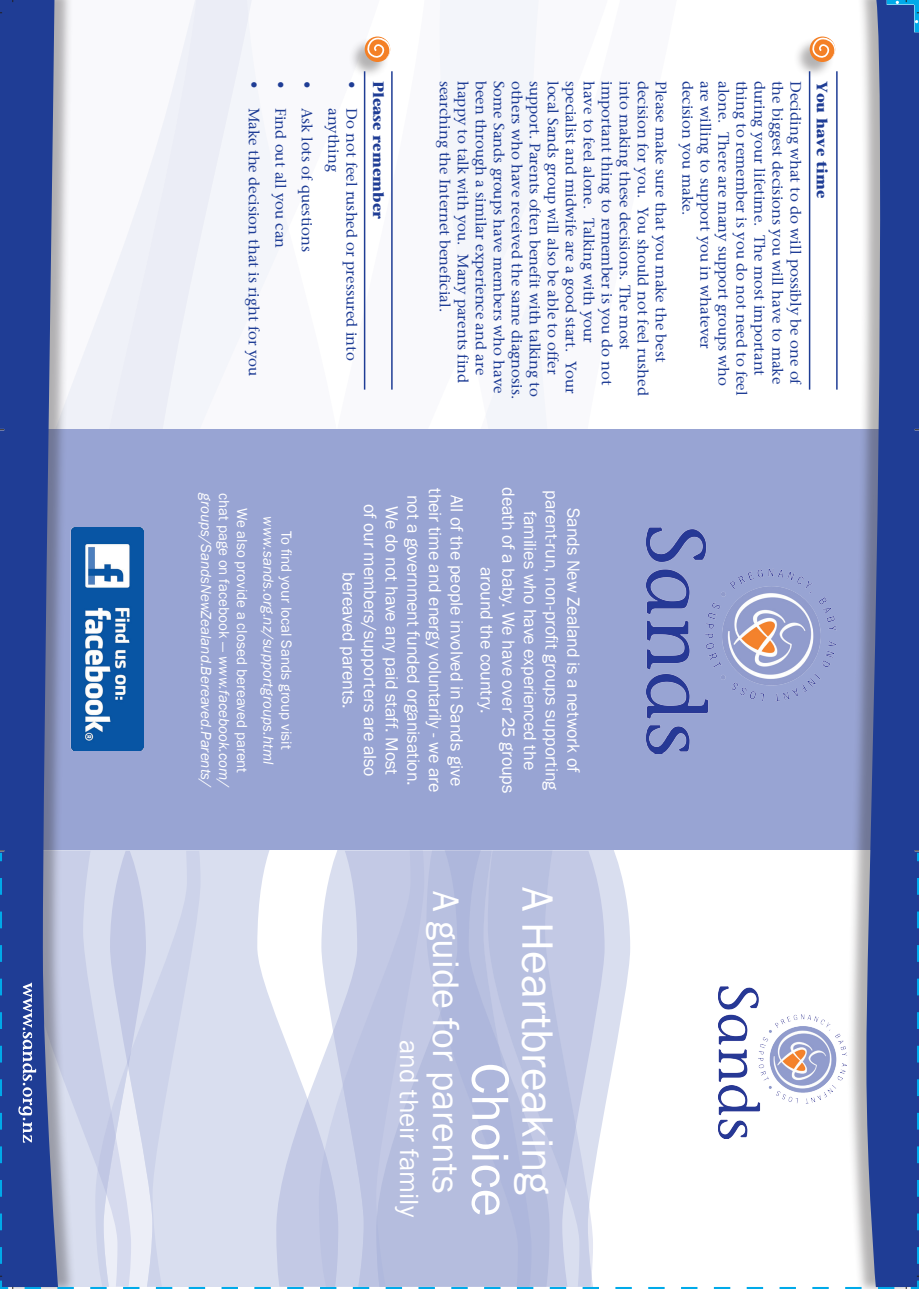
<style>
.page{position:relative;width:919px;height:1289px;background:#fff}
.page>*{position:absolute;margin:0;border:0;box-sizing:border-box;transform-origin:0 0}
.t1{font:54px "Franklin Gothic";color:#fff}
.t2{font:45px "Franklin Gothic";color:#fff}
.t3{font:37.95px "Franklin Gothic";color:#fff}
.t4{font:27px "Franklin Gothic";color:#fff}
.t5{font:18px/21.6px "Franklin Gothic";letter-spacing:-.01em;color:#fff;text-align:center}
.t6{font:15px "Stone Serif";color:#1f3d95}
.t7{font:italic 15px/18px "Franklin Gothic";color:#fff;text-align:center}
.t8{font:15px "Franklin Gothic";color:#fff}
.t9{font:700 15px "Stone Serif";color:#1f3d95}
.s1{font-style:normal}
</style>
<div class="page">
<svg style="left:440px;top:0;width:107px;height:429px"></svg>
<svg style="left:76px;top:287px;width:33px;height:142px;fill:#eff1f8"></svg>
<div style="left:267px;top:142px;width:21px;height:133px;background:#f3f5fa"></div>
<div style="left:252px;top:56px;width:15px;height:253px;background:#f3f5fa"></div>
<div style="left:109px;top:0;width:143px;height:429px;background:#f3f5fa"></div>
<div style="left:0;top:429px;width:918px;height:421px;background:#98a4d3"></div>
<div style="left:847px;top:0;width:69px;height:1288px;background:#231f20;opacity:.34"></div>
<svg style="left:866px;top:0;width:52px;height:848px;background:#3c549b"></svg>
<div style="left:2px;top:0;width:74px;height:1288px;background:#231f20;opacity:.34"></div>
<svg style="left:0;top:0;width:58px;height:848px;background:#2f4997"></svg>
<img style="left:646px;top:527px;width:190px;height:226px">
<img style="left:71px;top:527px;width:73px;height:223px">
<div style="left:792px;top:36px;width:42px;height:42px;background:#231f20;opacity:.34"></div>
<svg style="left:809px;top:37px;width:26px;height:24px"></svg>
<hr style="left:836px;top:71px;width:1px;height:318px;background:#1f3d95">
<hr style="left:808px;top:71px;width:2px;height:318px;background:#1f3d95">
<svg style="left:351px;top:36px;width:42px;height:354px"></svg>
<hr style="left:391px;top:71px;width:1px;height:318px;background:#1f3d95">
<hr style="left:364px;top:71px;width:1px;height:318px;background:#1f3d95">
<svg style="left:0;top:848px;width:918px;height:440px;background:#304c9e"></svg>
<svg style="left:881px;top:0;width:37px;height:37px"></svg>
<svg style="left:12px;top:850px;width:894px;height:438px"></svg>
<svg style="left:0;top:878px;width:2px;height:398px"></svg>
<p class="t6" style="left:263px;top:81px;width:297px;rotate:90deg">• Make the decision that is right for you</p>
<p class="t6" style="left:289px;top:81px;width:169px;rotate:90deg">• Find out all you can</p>
<p class="t6" style="left:316px;top:81px;width:172px;rotate:90deg">• Ask lots of questions</p>
<p class="t6" style="left:360px;top:81px;width:9px;rotate:90deg">•</p>
<p class="t9" style="left:387px;top:81px;width:140px;rotate:90deg">Please remember</p>
<p class="t6" style="left:454px;top:81px;width:233px;rotate:90deg">searching the Internet beneficial.</p>
<p class="t6" style="left:472px;top:81px;width:304px;rotate:90deg">happy to talk with you. Many parents find</p>
<p class="t6" style="left:490px;top:81px;width:296px;rotate:90deg">been through a similar experience and are</p>
<p class="t6" style="left:508px;top:81px;width:314px;rotate:90deg">Some Sands groups have members who have</p>
<p class="t6" style="left:526px;top:81px;width:320px;rotate:90deg">others who have received the same diagnosis.</p>
<p class="t6" style="left:544px;top:81px;width:317px;rotate:90deg">support. Parents often benefit with talking to</p>
<p class="t6" style="left:562px;top:81px;width:295px;rotate:90deg">local Sands group will also be able to offer</p>
<p class="t6" style="left:580px;top:81px;width:315px;rotate:90deg">specialist and midwife are a good start. Your</p>
<p class="t6" style="left:598px;top:81px;width:263px;rotate:90deg">have to feel alone. Talking with your</p>
<p class="t6" style="left:616px;top:81px;width:306px;rotate:90deg">important thing to remember is you do not</p>
<p class="t6" style="left:634px;top:81px;width:271px;rotate:90deg">into making these decisions. The most</p>
<p class="t6" style="left:652px;top:81px;width:316px;rotate:90deg">decision for you. You should not feel rushed</p>
<p class="t6" style="left:670px;top:81px;width:283px;rotate:90deg">Please make sure that you make the best</p>
<p class="t6" style="left:696px;top:81px;width:136px;rotate:90deg">decision you make.</p>
<p class="t6" style="left:714px;top:81px;width:270px;rotate:90deg">are willing to support you in whatever</p>
<p class="t6" style="left:732px;top:81px;width:306px;rotate:90deg">alone. There are many support groups who</p>
<p class="t6" style="left:750px;top:81px;width:316px;rotate:90deg">thing to remember is you do not need to feel</p>
<p class="t6" style="left:768px;top:81px;width:297px;rotate:90deg">during your lifetime. The most important</p>
<p class="t6" style="left:786px;top:81px;width:305px;rotate:90deg">the biggest decisions you will have to make</p>
<p class="t6" style="left:804px;top:81px;width:306px;rotate:90deg">Deciding what to do will possibly be one of</p>
<p class="t9" style="left:831px;top:81px;width:119px;rotate:90deg">You have time</p>
<p class="t6" style="left:342px;top:108px;width:65px;rotate:90deg">anything</p>
<p class="t6" style="left:360px;top:108px;width:254px;rotate:90deg">Do not feel rushed or pressured into</p>
<p class="t7" style="left:251px;top:493px;width:298px;rotate:90deg"><span class="s1">We also provide a closed bereaved parent chat page on facebook —</span> www.facebook.com/ groups/SandsNewZealand.Bereaved.Parents/</p>
<p class="t7" style="left:277px;top:516px;width:249px;rotate:90deg">www.sands.org.nz/supportgroups.html</p>
<p class="t8" style="left:296px;top:531px;width:220px;rotate:90deg">To find your local Sands group visit</p>
<p class="t5" style="left:467px;top:488px;width:306px;rotate:90deg">All of the people involved in Sands give their time and energy voluntarily - we are not a government funded organisation.</p>
<p class="t5" style="left:380px;top:504px;width:274px;rotate:90deg">of our members/supporters are also</p>
<p class="t5" style="left:402px;top:505px;width:271px;rotate:90deg">We do not have any paid staff. Most</p>
<p class="t5" style="left:359px;top:572px;width:138px;rotate:90deg">bereaved parents.</p>
<p class="t5" style="left:583px;top:487px;width:308px;rotate:90deg">Sands New Zealand is a network of parent-run, non-profit groups supporting families who have experienced the death of a baby. We have over 25 groups around the country.</p>
<h3 class="t3" style="left:469px;top:890px;width:304px;rotate:90deg">A guide for parents</h3>
<h3 class="t4" style="left:426px;top:1040px;width:178px;rotate:90deg">and their family</h3>
<h2 class="t2" style="left:565px;top:887px;width:309px;rotate:90deg">A Heartbreaking</h2>
<h1 class="t1" style="left:523px;top:1062px;width:156px;rotate:90deg">Choice</h1>
</div>
